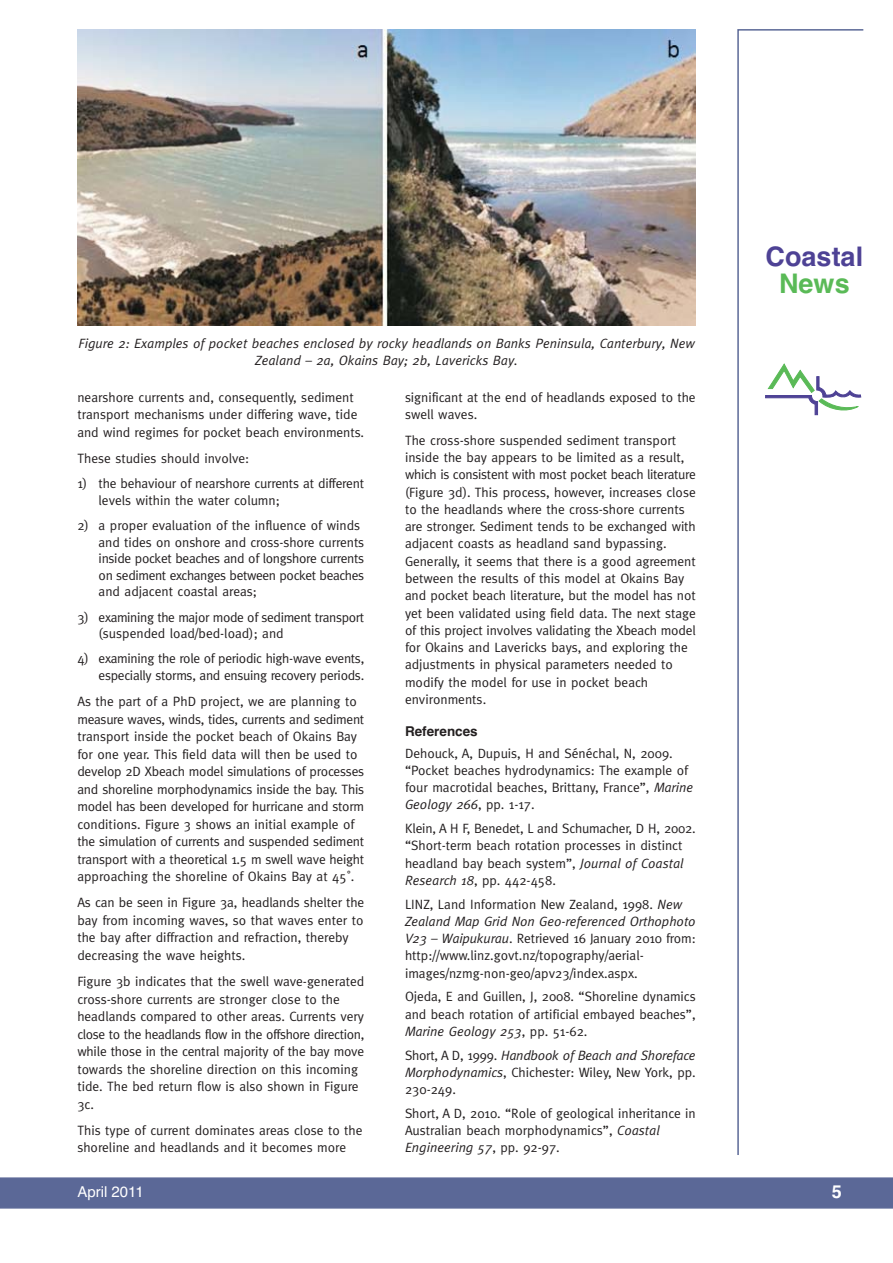
<style>
.page{position:relative;width:893px;height:1263px;background:#fff}
.page>*{position:absolute;margin:0;border:0;box-sizing:border-box;transform-origin:0 0}
.t1{font:700 27px "Helvetica";color:#4e4295}
.t2{font:700 27px "Helvetica";color:#5aba57}
.t3{font:700 18px "Helvetica";color:#fff}
.t4{font:15px "Helvetica";color:#fff}
.t5{font:13.5px/17.2px "Meta";color:#231f20}
.t6{font:13.5px/16.6px "Meta";letter-spacing:-.025em;color:#231f20}
.t7{font:italic 13.5px/17.2px "Meta";color:#231f20;text-align:center}
.t8{font:700 13.5px "Helvetica";color:#231f20}
.s1{font-style:italic}
</style>
<div class="page">
<svg style="left:737px;top:29px;width:127px;height:1126px"></svg>
<svg style="left:765px;top:364px;width:96px;height:51px"></svg>
<div style="left:0;top:1177px;width:893px;height:32px;background:#5b6897"></div>
<img style="left:77px;top:30px;width:618px;height:295px">
<p class="t7" style="left:78px;top:336px;width:618px">Figure 2: Examples of pocket beaches enclosed by rocky headlands on Banks Peninsula, Canterbury, New<br>Zealand – 2a, Okains Bay; 2b, Lavericks Bay.</p>
<p class="t5" style="left:77px;top:389px;width:288px">nearshore currents and, consequently, sediment transport mechanisms under differing wave, tide and wind regimes for pocket beach environments.</p>
<p class="t5" style="left:77px;top:451px;width:173px">These studies should involve:</p>
<p class="t5" style="left:99px;top:476px;width:267px;line-height:16.6px;text-indent:-21px">1) the behaviour of nearshore currents at different levels within the water column;</p>
<p class="t5" style="left:99px;top:518px;width:267px;line-height:16.6px;text-indent:-21px">2) a proper evaluation of the influence of winds and tides on onshore and cross-shore currents inside pocket beaches and of longshore currents on sediment exchanges between pocket beaches and adjacent coastal areas;</p>
<p class="t6" style="left:99px;top:610px;width:267px;text-indent:-21px">3) examining the major mode of sediment transport (suspended load/bed-load); and</p>
<p class="t6" style="left:77px;top:651px;width:288px;text-align:right">4) examining the role of periodic high-wave events, especially storms, and ensuing recovery periods.</p>
<p class="t5" style="left:77px;top:694px;width:288px">As the part of a PhD project, we are planning to measure waves, winds, tides, currents and sediment transport inside the pocket beach of Okains Bay for one year. This field data will then be used to develop 2D Xbeach model simulations of processes and shoreline morphodynamics inside the bay. This model has been developed for hurricane and storm conditions. Figure 3 shows an initial example of the simulation of currents and suspended sediment transport with a theoretical 1.5 m swell wave height approaching the shoreline of Okains Bay at 45˚.</p>
<p class="t5" style="left:77px;top:895px;width:288px">As can be seen in Figure 3a, headlands shelter the bay from incoming waves, so that waves enter to the bay after diffraction and refraction, thereby decreasing the wave heights.</p>
<p class="t5" style="left:77px;top:974px;width:288px">Figure 3b indicates that the swell wave-generated cross-shore currents are stronger close to the headlands compared to other areas. Currents very close to the headlands flow in the offshore direction, while those in the central majority of the bay move towards the shoreline direction on this incoming tide. The bed return flow is also shown in Figure 3c.</p>
<p class="t5" style="left:77px;top:1122px;width:287px">This type of current dominates areas close to the shoreline and headlands and it becomes more</p>
<p class="t5" style="left:405px;top:389px;width:292px">significant at the end of headlands exposed to the swell waves.</p>
<p class="t5" style="left:405px;top:433px;width:292px">The cross-shore suspended sediment transport inside the bay appears to be limited as a result, which is consistent with most pocket beach literature (Figure 3d). This process, however, increases close to the headlands where the cross-shore currents are stronger. Sediment tends to be exchanged with adjacent coasts as headland sand bypassing.<br>Generally, it seems that there is a good agreement between the results of this model at Okains Bay and pocket beach literature, but the model has not yet been validated using field data. The next stage of this project involves validating the Xbeach model for Okains and Lavericks bays, and exploring the adjustments in physical parameters needed to modify the model for use in pocket beach environments.</p>
<p class="t8" style="left:405px;top:726px;width:74px">References</p>
<p class="t5" style="left:405px;top:745px;width:290px">Dehouck, A, Dupuis, H and Sénéchal, N, 2009. “Pocket beaches hydrodynamics: The example of four macrotidal beaches, Brittany, France”, <span class="s1">Marine Geology 266</span>, pp. 1-17.</p>
<p class="t5" style="left:405px;top:821px;width:292px">Klein, A H F, Benedet, L and Schumacher, D H, 2002. “Short-term beach rotation processes in distinct headland bay beach system”, <span class="s1">Journal of Coastal Research 18</span>, pp. 442-458.</p>
<p class="t5" style="left:405px;top:896px;width:292px">LINZ, Land Information New Zealand, 1998. <span class="s1">New Zealand Map Grid Non Geo-referenced Orthophoto V23 – Waipukurau</span>. Retrieved 16 January 2010 from: http://www.linz.govt.nz/topography/aerial&shy;images/nzmg-non-geo/apv23/index.aspx.</p>
<p class="t5" style="left:405px;top:989px;width:292px;text-align:justify">Ojeda, E and Guillen, J, 2008. “Shoreline dynamics and beach rotation of artificial embayed beaches”, <span class="s1">Marine Geology 253</span>, pp. 51-62.</p>
<p class="t5" style="left:405px;top:1047px;width:292px;text-align:justify">Short, A D, 1999. <span class="s1">Handbook of Beach and Shoreface Morphodynamics</span>, Chichester: Wiley, New York, pp.<br>230-249.</p>
<p class="t5" style="left:405px;top:1106px;width:292px">Short, A D, 2010. “Role of geological inheritance in<br>Australian beach morphodynamics”, <span class="s1">Coastal<br>Engineering 57</span>, pp. 92-97.</p>
<h1 class="t1" style="left:765px;top:247px;width:99px">Coastal</h1>
<h1 class="t2" style="left:779px;top:274px;width:72px">News</h1>
<p class="t4" style="left:77px;top:1186px;width:68px">April 2011</p>
<h2 class="t3" style="left:832px;top:1185px;width:12px">5</h2>
</div>
